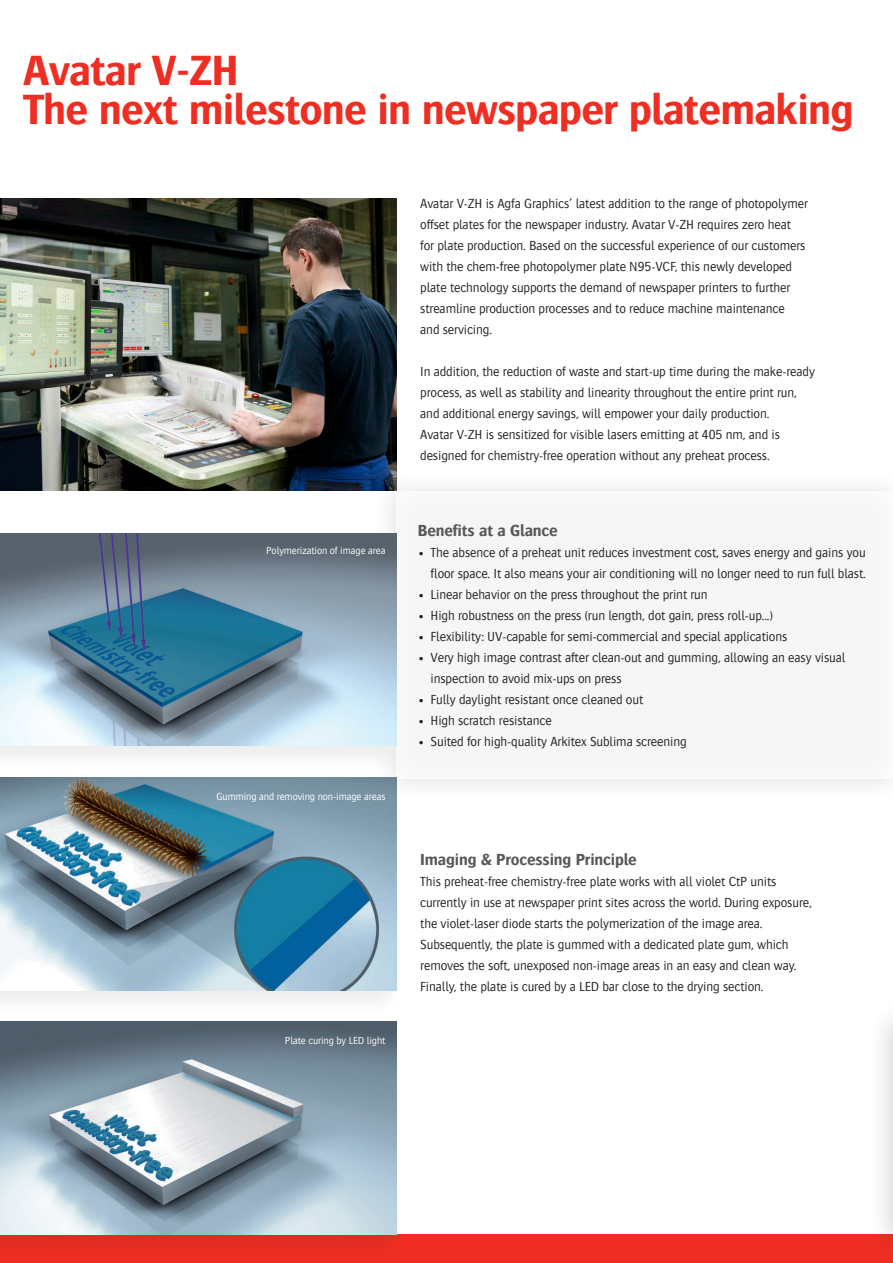
<style>
.page{position:relative;width:893px;height:1263px;background:#fff}
.page>*{position:absolute;margin:0;border:0;box-sizing:border-box;transform-origin:0 0}
.t1{font:700 43.5px "Bosis For Agfa";letter-spacing:-.02em;color:#ee2e22}
.BodytextWhite{font:700 16.5px "Bosis For Agfa";letter-spacing:-.01em;color:#57585a}
.BodytextWhite-2{font:300 13.5px/21px "Bosis For Agfa";letter-spacing:-.01em;color:#231f20}
.BodytextWhite-3{font:300 10.5px "Bosis For Agfa";letter-spacing:-.01em;color:#fff}
</style>
<div class="page">
<div style="left:0;top:1234px;width:893px;height:29px;background:#ee2e22"></div>
<div style="left:371px;top:469px;width:522px;height:334px;background:#fafafa"></div>
<div style="left:396px;top:491px;width:497px;height:287px;background:#f6f6f6"></div>
<div style="left:867px;top:999px;width:26px;height:260px;background:#231f20;opacity:.2"></div>
<hr style="left:892px;top:1022px;width:1px;height:212px;background:#ee2e22">
<div style="left:0;top:531px;width:402px;height:241px;background:#f8f7f8"></div>
<img style="left:0;top:533px;width:396px;height:213px">
<div style="left:0;top:775px;width:402px;height:241px;background:#f8f8f8"></div>
<img style="left:0;top:777px;width:396px;height:213px">
<div style="left:0;top:1020px;width:402px;height:240px;background:#231f20;opacity:.08"></div>
<img style="left:0;top:1022px;width:396px;height:212px">
<img style="left:0;top:199px;width:396px;height:291px">
<p class="t1" style="left:23px;top:46px;width:217px">Avatar V-ZH</p>
<p class="t1" style="left:23px;top:85px;width:832px">The next milestone in newspaper platemaking</p>
<p class="BodytextWhite-3" style="left:266px;top:545px;width:121px">Polymerization of image area</p>
<p class="BodytextWhite-3" style="left:216px;top:791px;width:171px">Gumming and removing non-image areas</p>
<p class="BodytextWhite-3" style="left:285px;top:1035px;width:102px">Plate curing by LED light</p>
<p class="BodytextWhite-2" style="left:420px;top:193px;width:389px">Avatar V-ZH is Agfa Graphics’ latest addition to the range of photopolymer offset plates for the newspaper industry. Avatar V-ZH requires zero heat for plate production. Based on the successful experience of our customers with the chem-free photopolymer plate N95-VCF, this newly developed plate technology supports the demand of newspaper printers to further streamline production processes and to reduce machine maintenance<br>and servicing.</p>
<p class="BodytextWhite-2" style="left:420px;top:361px;width:396px">In addition, the reduction of waste and start-up time during the make-ready process, as well as stability and linearity throughout the entire print run, and additional energy savings, will empower your daily production.</p>
<p class="BodytextWhite-2" style="left:420px;top:424px;width:361px">Avatar V-ZH is sensitized for visible lasers emitting at 405 nm, and is designed for chemistry-free operation without any preheat process.</p>
<p class="BodytextWhite" style="left:418px;top:521px;width:141px">Benefits at a Glance</p>
<p class="BodytextWhite-2" style="left:418px;top:541px;width:450px;text-align:right">• The absence of a preheat unit reduces investment cost, saves energy and gains you floor space. It also means your air conditioning will no longer need to run full blast.</p>
<p class="BodytextWhite-2" style="left:418px;top:583px;width:291px">• Linear behavior on the press throughout the print run</p>
<p class="BodytextWhite-2" style="left:418px;top:604px;width:357px">• High robustness on the press (run length, dot gain, press roll-up...)</p>
<p class="BodytextWhite-2" style="left:418px;top:625px;width:371px">• Flexibility: UV-capable for semi-commercial and special applications</p>
<p class="BodytextWhite-2" style="left:431px;top:646px;width:416px;text-indent:-13px">• Very high image contrast after clean-out and gumming, allowing an easy visual inspection to avoid mix-ups on press</p>
<p class="BodytextWhite-2" style="left:418px;top:688px;width:227px">• Fully daylight resistant once cleaned out</p>
<p class="BodytextWhite-2" style="left:418px;top:709px;width:136px">• High scratch resistance</p>
<p class="BodytextWhite-2" style="left:418px;top:730px;width:271px">• Suited for high-quality Arkitex Sublima screening</p>
<p class="BodytextWhite" style="left:420px;top:850px;width:218px">Imaging &amp; Processing Principle</p>
<p class="BodytextWhite-2" style="left:420px;top:871px;width:393px">This preheat-free chemistry-free plate works with all violet CtP units currently in use at newspaper print sites across the world. During exposure, the violet-laser diode starts the polymerization of the image area.<br>Subsequently, the plate is gummed with a dedicated plate gum, which removes the soft, unexposed non-image areas in an easy and clean way.<br>Finally, the plate is cured by a LED bar close to the drying section.</p>
</div>
